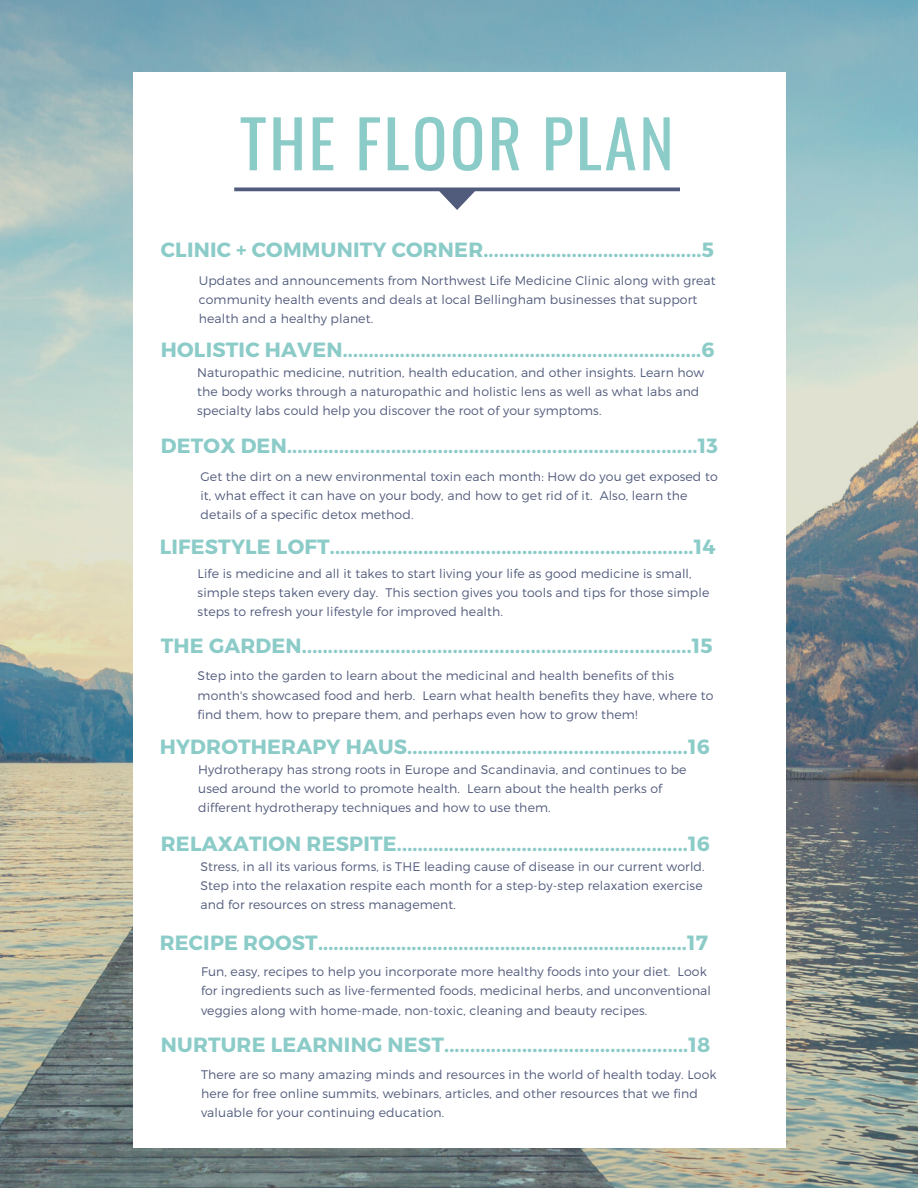
<style>
.page{position:relative;width:918px;height:1188px;background:#fff}
.page>*{position:absolute;margin:0;border:0;box-sizing:border-box;transform-origin:0 0}
.t1{font:65.4px "Oswald";letter-spacing:.04em;color:#8bcbc8}
.t2{font:700 20.55px "Montserrat";letter-spacing:.01em;color:#8bcbc8}
.t3{font:300 12.45px/19.2px "Montserrat";letter-spacing:.01em;color:#515b7c}
</style>
<div class="page">
<img style="left:0;top:0;width:918px;height:1188px">
<div style="left:133px;top:72px;width:653px;height:1075px;background:#fff"></div>
<svg style="left:234px;top:188px;width:446px;height:22px"></svg>
<h1 class="t1" style="left:240px;top:92px;width:436px">THE FLOOR PLAN</h1>
<h2 class="t2" style="left:161px;top:236px;width:555px">CLINIC + COMMUNITY CORNER..........................................5</h2>
<p class="t3" style="left:199px;top:270px;width:518px">Updates and announcements from Northwest Life Medicine Clinic along with great community health events and deals at local Bellingham businesses that support health and a healthy planet.</p>
<h2 class="t2" style="left:161px;top:336px;width:555px">HOLISTIC HAVEN.....................................................................6</h2>
<p class="t3" style="left:197px;top:363px;width:509px">Naturopathic medicine, nutrition, health education, and other insights. Learn how the body works through a naturopathic and holistic lens as well as what labs and specialty labs could help you discover the root of your symptoms.</p>
<h2 class="t2" style="left:161px;top:433px;width:559px">DETOX DEN...............................................................................13</h2>
<p class="t3" style="left:200px;top:466px;width:519px">Get the dirt on a new environmental toxin each month: How do you get exposed to it, what effect it can have on your body, and how to get rid of it. Also, learn the details of a specific detox method.</p>
<h2 class="t2" style="left:160px;top:533px;width:557px">LIFESTYLE LOFT......................................................................14</h2>
<p class="t3" style="left:198px;top:563px;width:513px">Life is medicine and all it takes to start living your life as good medicine is small, simple steps taken every day. This section gives you tools and tips for those simple steps to refresh your lifestyle for improved health.</p>
<h2 class="t2" style="left:161px;top:632px;width:553px">THE GARDEN...........................................................................15</h2>
<p class="t3" style="left:198px;top:666px;width:517px">Step into the garden to learn about the medicinal and health benefits of this month's showcased food and herb. Learn what health benefits they have, where to find them, how to prepare them, and perhaps even how to grow them!</p>
<h2 class="t2" style="left:160px;top:733px;width:551px">HYDROTHERAPY HAUS......................................................16</h2>
<p class="t3" style="left:198px;top:759px;width:490px">Hydrotherapy has strong roots in Europe and Scandinavia, and continues to be used around the world to promote health. Learn about the health perks of different hydrotherapy techniques and how to use them.</p>
<h2 class="t2" style="left:161px;top:830px;width:550px">RELAXATION RESPITE........................................................16</h2>
<p class="t3" style="left:200px;top:856px;width:506px">Stress, in all its various forms, is THE leading cause of disease in our current world.<br>Step into the relaxation respite each month for a step-by-step relaxation exercise and for resources on stress management.</p>
<h2 class="t2" style="left:160px;top:929px;width:550px">RECIPE ROOST.......................................................................17</h2>
<p class="t3" style="left:201px;top:962px;width:512px">Fun, easy, recipes to help you incorporate more healthy foods into your diet. Look for ingredients such as live-fermented foods, medicinal herbs, and unconventional veggies along with home-made, non-toxic, cleaning and beauty recipes.</p>
<h2 class="t2" style="left:161px;top:1031px;width:551px">NURTURE LEARNING NEST...............................................18</h2>
<p class="t3" style="left:201px;top:1064px;width:517px">There are so many amazing minds and resources in the world of health today. Look here for free online summits, webinars, articles, and other resources that we find valuable for your continuing education.</p>
</div>
